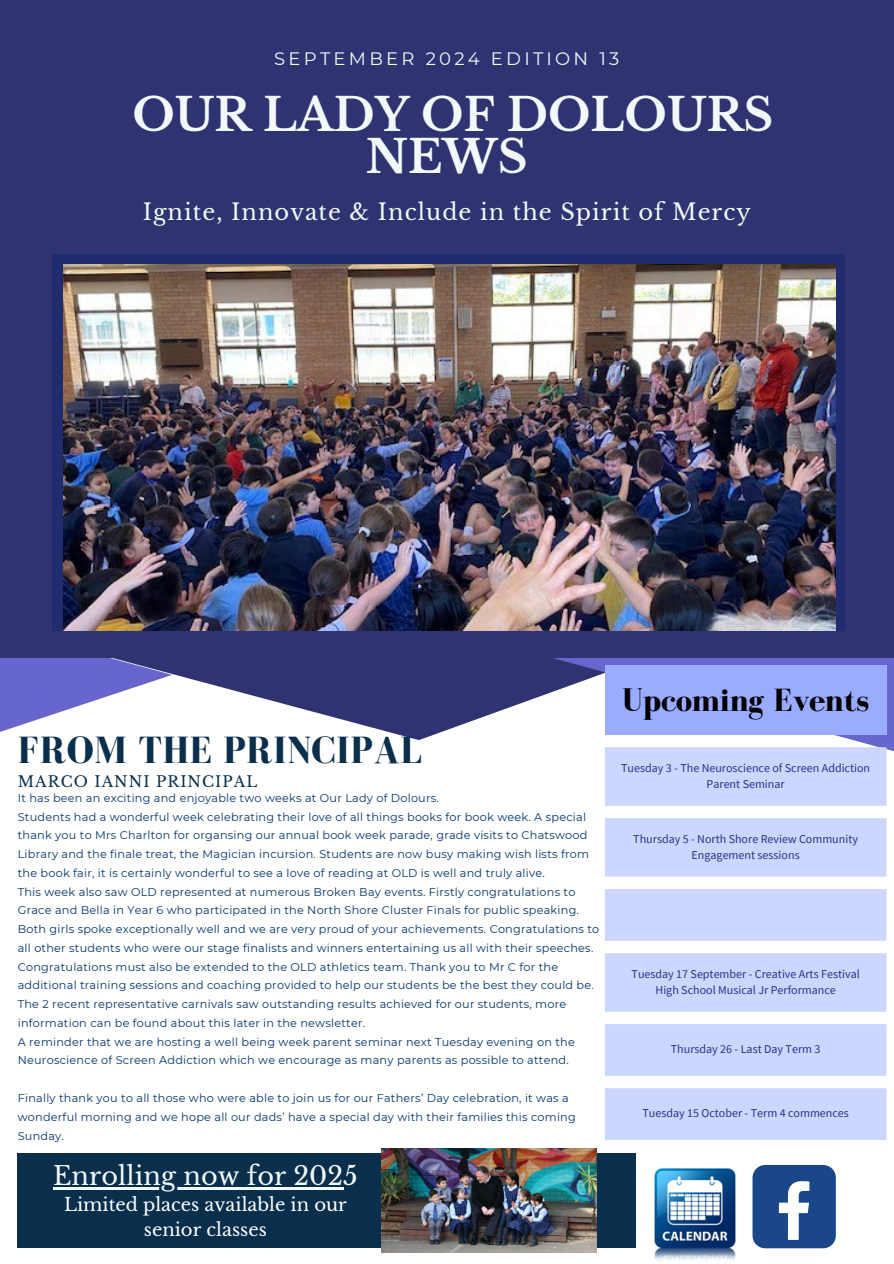
<style>
.page{position:relative;width:894px;height:1264px;background:#fff}
.page>*{position:absolute;margin:0;border:0;box-sizing:border-box;transform-origin:0 0}
.t1{font:700 45px/41.7px "Libre Baskerville";color:#f2f9fa;text-align:center}
.t2{font:700 39px "Bodoni FLF";letter-spacing:.01em;color:#092f4d}
.t3{font:700 33px "Bodoni FLF";color:#000}
.t4{font:25.5px "Libre Baskerville";color:#f2f9fa}
.t5{font:22.5px "Libre Baskerville";letter-spacing:.045em;color:#f2f9fa}
.t6{font:18px/24.8px "Libre Baskerville";color:#fff;text-align:center}
.t7{font:18px "Montserrat";letter-spacing:.18em;color:#f2f9fa}
.t8{font:15px "Libre Baskerville";letter-spacing:.07em;color:#092f4d}
.t9{font:12px/16px "Source Sans Pro";color:#2b338c;text-align:center}
.t10{font:11.25px/18.8px "Montserrat";letter-spacing:.02em;color:#03346e}
</style>
<div class="page">
<svg style="left:172px;top:658px;width:246px;height:82px;fill:#303371"></svg>
<svg style="left:418px;top:658px;width:475px;height:124px"></svg>
<svg style="left:0;top:658px;width:172px;height:74px"></svg>
<div style="left:0;top:0;width:893px;height:658px;background:#303371"></div>
<div style="left:52px;top:254px;width:791px;height:376px;background:#212c6e"></div>
<div style="left:752px;top:1164px;width:83px;height:84px;background:#1a4789;border-radius:13px"></div>
<svg style="left:778px;top:1181px;width:31px;height:58px"></svg>
<img style="left:654px;top:1168px;width:82px;height:92px">
<div style="left:18px;top:1153px;width:617px;height:95px;background:#092f4d"></div>
<img style="left:381px;top:1148px;width:215px;height:104px">
<div style="left:604px;top:665px;width:282px;height:70px;background:#99acff"></div>
<svg style="left:604px;top:747px;width:282px;height:392px;fill:#cdd6ff"></svg>
<img style="left:64px;top:264px;width:771px;height:366px">
<hr style="left:53px;top:1187px;width:290px;height:2px;background:#f2f9fa">
<p class="t7" style="left:274px;top:47px;width:346px">SEPTEMBER 2024 EDITION 13</p>
<p class="t1" style="left:132px;top:95px;width:642px">OUR LADY OF DOLOURS<br>NEWS</p>
<p class="t5" style="left:143px;top:198px;width:609px">Ignite, Innovate &amp; Include in the Spirit of Mercy</p>
<p class="t2" style="left:18px;top:728px;width:406px">FROM THE PRINCIPAL</p>
<p class="t8" style="left:18px;top:772px;width:241px">MARCO IANNI PRINCIPAL</p>
<p class="t10" style="left:18px;top:788px;width:422px">It has been an exciting and enjoyable two weeks at Our Lady of Dolours.</p>
<p class="t10" style="left:18px;top:807px;width:572px">Students had a wonderful week celebrating their love of all things books for book week. A special thank you to Mrs Charlton for organsing our annual book week parade, grade visits to Chatswood Library and the finale treat, the Magician incursion. Students are now busy making wish lists from the book fair, it is certainly wonderful to see a love of reading at OLD is well and truly alive.</p>
<p class="t10" style="left:18px;top:882px;width:583px">This week also saw OLD represented at numerous Broken Bay events. Firstly congratulations to Grace and Bella in Year 6 who participated in the North Shore Cluster Finals for public speaking.<br>Both girls spoke exceptionally well and we are very proud of your achievements. Congratulations to all other students who were our stage finalists and winners entertaining us all with their speeches.</p>
<p class="t10" style="left:18px;top:957px;width:577px">Congratulations must also be extended to the OLD athletics team. Thank you to Mr C for the additional training sessions and coaching provided to help our students be the best they could be.<br>The 2 recent representative carnivals saw outstanding results achieved for our students, more information can be found about this later in the newsletter.</p>
<p class="t10" style="left:18px;top:1032px;width:558px">A reminder that we are hosting a well being week parent seminar next Tuesday evening on the<br>Neuroscience of Screen Addiction which we encourage as many parents as possible to attend.</p>
<p class="t10" style="left:18px;top:1088px;width:559px">Finally thank you to all those who were able to join us for our Fathers’ Day celebration, it was a wonderful morning and we hope all our dads’ have a special day with their families this coming<br>Sunday.</p>
<h3 class="t4" style="left:53px;top:1160px;width:306px">Enrolling now for 2025</h3>
<h6 class="t6" style="left:64px;top:1192px;width:284px">Limited places available in our senior classes</h6>
<h1 class="t3" style="left:622px;top:682px;width:248px">Upcoming Events</h1>
<h4 class="t9" style="left:621px;top:759px;width:250px">Tuesday 3 - The Neuroscience of Screen Addiction<br>Parent Seminar</h4>
<p class="t9" style="left:633px;top:830px;width:226px">Thursday 5 - North Shore Review Community<br>Engagement sessions</p>
<h2 class="t9" style="left:631px;top:965px;width:230px">Tuesday 17 September - Creative Arts Festival</h2>
<p class="t9" style="left:655px;top:981px;width:182px">High School Musical Jr Performance</p>
<p class="t9" style="left:670px;top:1040px;width:151px">Thursday 26 - Last Day Term 3</p>
<p class="t9" style="left:642px;top:1104px;width:208px">Tuesday 15 October - Term 4 commences</p>
</div>
